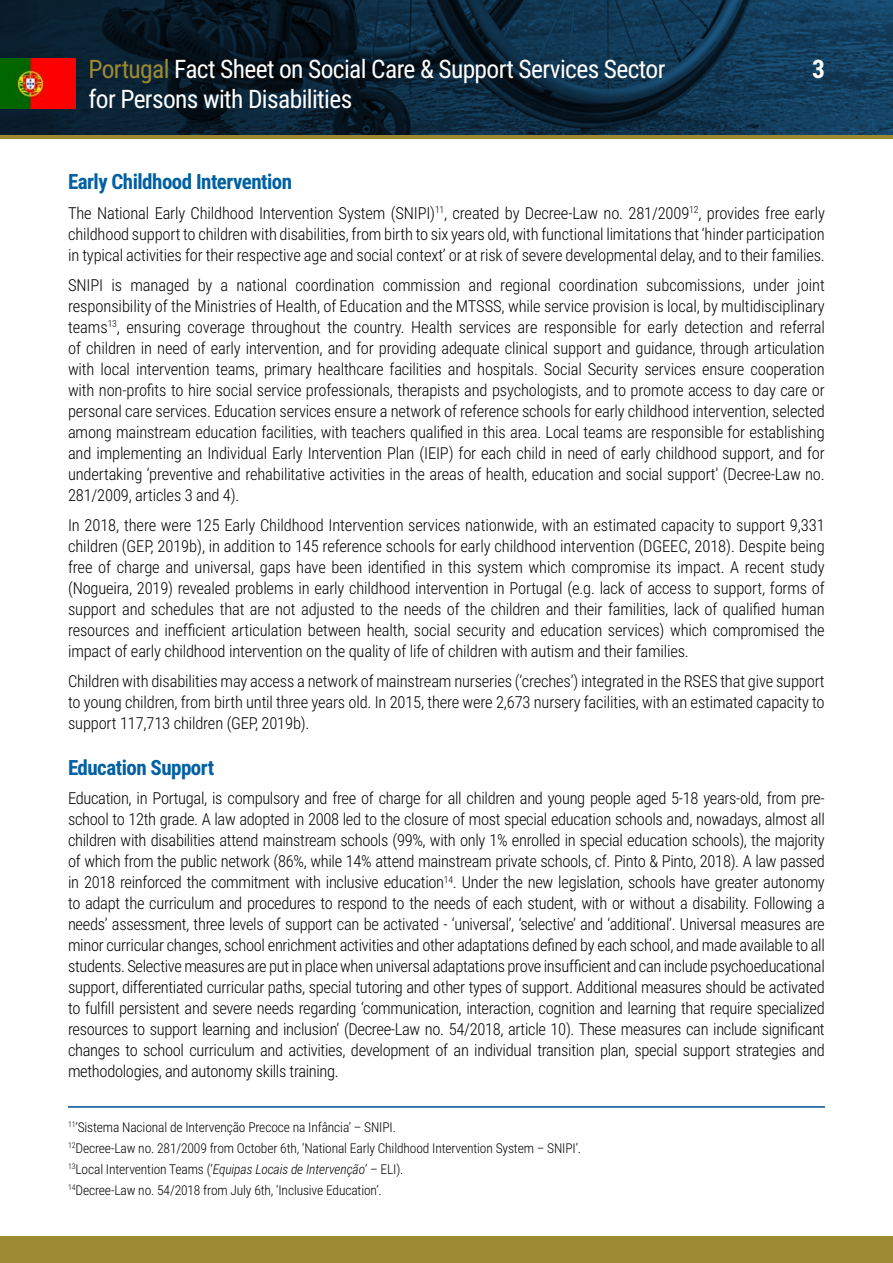
<style>
.page{position:relative;width:893px;height:1263px;background:#fff}
.page>*{position:absolute;margin:0;border:0;box-sizing:border-box;transform-origin:0 0}
.t1{font:25.5px "Roboto Condensed";letter-spacing:-.025em;color:#fff}
.t2{font:700 25.5px "Roboto Condensed";color:#fff}
.t3{font:700 21px "Roboto Condensed";letter-spacing:-.025em;color:#0060a2}
.t4{font:300 16.5px/21px "Roboto Condensed";letter-spacing:-.01em;color:#000;text-align:justify}
.t5{font:300 13.5px/21px "Roboto Condensed";letter-spacing:-.01em;color:#000}
.s1{color:#9c8b33}
.s2{font-style:italic}
</style>
<div class="page">
<svg style="left:0;top:0;width:893px;height:135px;background:#0c293d"></svg>
<div style="left:0;top:1237px;width:893px;height:26px;background:#9c8b33"></div>
<hr style="left:0;top:135px;width:893px;height:3px;background:#9c8b33">
<img style="left:0;top:59px;width:76px;height:49px">
<hr style="left:68px;top:1106px;width:757px;height:2px;background:#004d94">
<h1 class="t1" style="left:88px;top:51px;width:578px"><span class="s1">Portugal</span> Fact Sheet on Social Care &amp; Support Services Sector</h1>
<h1 class="t2" style="left:812px;top:51px;width:14px">3</h1>
<h1 class="t1" style="left:88px;top:81px;width:265px">for Persons with Disabilities</h1>
<p class="t3" style="left:68px;top:167px;width:226px">Early Childhood Intervention</p>
<p class="t4" style="left:68px;top:202px;width:758px">The National Early Childhood Intervention System (SNIPI)<sup>11</sup>, created by Decree-Law no. 281/2009<sup>12</sup>, provides free early childhood support to children with disabilities, from birth to six years old, with functional limitations that ‘hinder participation in typical activities for their respective age and social context’ or at risk of severe developmental delay, and to their families.</p>
<p class="t4" style="left:68px;top:274px;width:758px">SNIPI is managed by a national coordination commission and regional coordination subcomissions, under joint responsibility of the Ministries of Health, of Education and the MTSSS, while service provision is local, by multidisciplinary teams<sup>13</sup>, ensuring coverage throughout the country. Health services are responsible for early detection and referral of children in need of early intervention, and for providing adequate clinical support and guidance, through articulation with local intervention teams, primary healthcare facilities and hospitals. Social Security services ensure cooperation with non-profits to hire social service professionals, therapists and psychologists, and to promote access to day care or personal care services. Education services ensure a network of reference schools for early childhood intervention, selected among mainstream education facilities, with teachers qualified in this area. Local teams are responsible for establishing and implementing an Individual Early Intervention Plan (IEIP) for each child in need of early childhood support, and for undertaking ‘preventive and rehabilitative activities in the areas of health, education and social support’ (Decree-Law no.<br>281/2009, articles 3 and 4).</p>
<p class="t4" style="left:68px;top:514px;width:758px">In 2018, there were 125 Early Childhood Intervention services nationwide, with an estimated capacity to support 9,331 children (GEP, 2019b), in addition to 145 reference schools for early childhood intervention (DGEEC, 2018). Despite being free of charge and universal, gaps have been identified in this system which compromise its impact. A recent study (Nogueira, 2019) revealed problems in early childhood intervention in Portugal (e.g. lack of access to support, forms of support and schedules that are not adjusted to the needs of the children and their familities, lack of qualified human resources and inefficient articulation between health, social security and education services) which compromised the impact of early childhood intervention on the quality of life of children with autism and their families.</p>
<p class="t4" style="left:68px;top:670px;width:758px">Children with disabilities may access a network of mainstream nurseries (‘creches’) integrated in the RSES that give support to young children, from birth until three years old. In 2015, there were 2,673 nursery facilities, with an estimated capacity to support 117,713 children (GEP, 2019b).</p>
<p class="t3" style="left:68px;top:752px;width:148px">Education Support</p>
<p class="t4" style="left:68px;top:787px;width:758px">Education, in Portugal, is compulsory and free of charge for all children and young people aged 5-18 years-old, from pre&shy;school to 12th grade. A law adopted in 2008 led to the closure of most special education schools and, nowadays, almost all children with disabilities attend mainstream schools (99%, with only 1% enrolled in special education schools), the majority of which from the public network (86%, while 14% attend mainstream private schools, cf. Pinto &amp; Pinto, 2018). A law passed in 2018 reinforced the commitment with inclusive education<sup>14</sup>. Under the new legislation, schools have greater autonomy to adapt the curriculum and procedures to respond to the needs of each student, with or without a disability. Following a needs’ assessment, three levels of support can be activated - ‘universal’, ‘selective’ and ‘additional’. Universal measures are minor curricular changes, school enrichment activities and other adaptations defined by each school, and made available to all students. Selective measures are put in place when universal adaptations prove insufficient and can include psychoeducational support, differentiated curricular paths, special tutoring and other types of support. Additional measures should be activated to fulfill persistent and severe needs regarding ‘communication, interaction, cognition and learning that require specialized resources to support learning and inclusion’ (Decree-Law no. 54/2018, article 10). These measures can include significant changes to school curriculum and activities, development of an individual transition plan, special support strategies and methodologies, and autonomy skills training.</p>
<p class="t5" style="left:68px;top:1116px;width:515px"><sup>11</sup>‘Sistema Nacional de Intervenção Precoce na Infância’ – SNIPI.<br><sup>12</sup>Decree-Law no. 281/2009 from October 6th, ‘National Early Childhood Intervention System – SNIPI’.<br><sup>13</sup>Local Intervention Teams (‘<span class="s2">Equipas Locais de Intervenção</span>’ – ELI).<br><sup>14</sup>Decree-Law no. 54/2018 from July 6th, ‘Inclusive Education’.</p>
</div>
